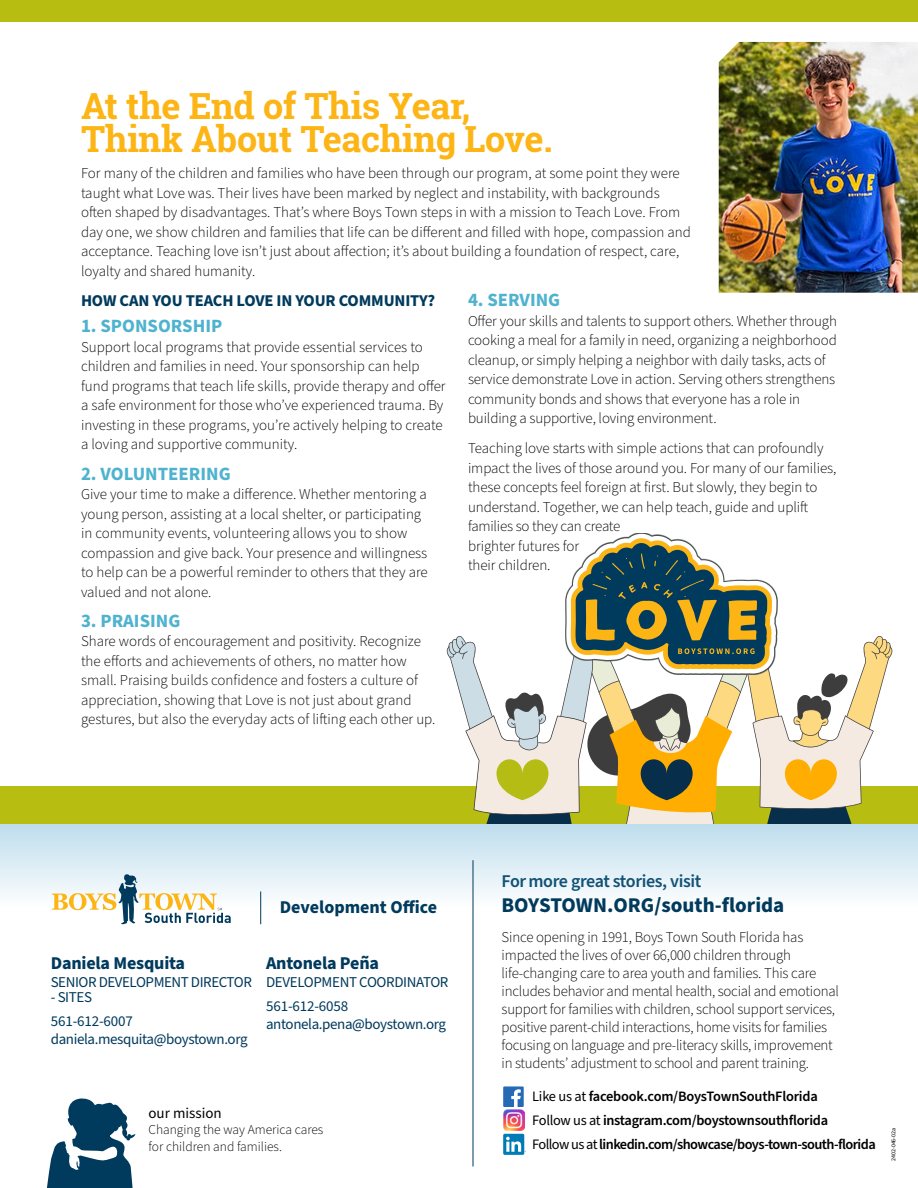
<style>
.page{position:relative;width:918px;height:1188px;background:#fff}
.page>*{position:absolute;margin:0;border:0;box-sizing:border-box;transform-origin:0 0}
.t1{font:700 36px/33px "Roboto Slab";letter-spacing:-.01em;color:#fcb515}
.t2{font:700 21px "Source Sans Pro";color:#003a5d}
.t3{font:700 18.75px "Source Sans Pro";color:#4fb3cf}
.t4{font:700 18px "Source Sans Pro";letter-spacing:-.01em;color:#003a5d}
.t5{font:600 18px "Source Sans Pro";letter-spacing:-.02em;color:#125275}
.t6{font:700 16.5px "Source Sans Pro";letter-spacing:-.01em;color:#003a5d}
.t7{font:300 15px/19.5px "Source Sans Pro";letter-spacing:-.005em;color:#000}
.t8{font:15px/24.8px "Source Sans Pro";letter-spacing:-.025em;color:#003a5d}
.t9{font:15px "Source Sans Pro";color:#000}
.t10{font:600 14.4px/24px "Source Sans Pro";letter-spacing:-.025em;color:#000}
.t11{font:300 13.5px/16.2px "Source Sans Pro";color:#000}
.t12{font:6px "Source Sans Pro";letter-spacing:-.02em;color:#000}
.s1{font-weight:400}
</style>
<div class="page">
<div style="left:0;top:824px;width:918px;height:83px;background:linear-gradient(to bottom,#bedded,#fdfefe)"></div>
<svg style="left:52px;top:874px;width:179px;height:50px"></svg>
<div style="left:0;top:0;width:918px;height:22px;background:#b7be11"></div>
<div style="left:0;top:786px;width:918px;height:38px;background:#b7be11"></div>
<hr style="left:473px;top:860px;width:1px;height:307px;background:#003a5d">
<hr style="left:260px;top:891px;width:1px;height:33px;background:#003a5d">
<svg style="left:47px;top:1098px;width:89px;height:90px"></svg>
<svg style="left:503px;top:1086px;width:21px;height:21px"></svg>
<img style="left:503px;top:1110px;width:21px;height:21px">
<div style="left:503px;top:1134px;width:21px;height:21px;background:#007bb6;border-radius:2px"></div>
<svg style="left:506px;top:1137px;width:20px;height:15px"></svg>
<img style="left:719px;top:42px;width:199px;height:251px">
<svg style="left:446px;top:533px;width:447px;height:291px"></svg>
<h1 class="t1" style="left:81px;top:89px;width:473px">At the End of This Year,<br>Think About Teaching Love.</h1>
<p class="t7" style="left:81px;top:164px;width:611px">For many of the children and families who have been through our program, at some point they were taught what Love was. Their lives have been marked by neglect and instability, with backgrounds often shaped by disadvantages. That’s where Boys Town steps in with a mission to Teach Love. From day one, we show children and families that life can be different and filled with hope, compassion and acceptance. Teaching love isn’t just about affection; it’s about building a foundation of respect, care, loyalty and shared humanity.</p>
<p class="t6" style="left:81px;top:289px;width:356px">HOW CAN YOU TEACH LOVE IN YOUR COMMUNITY?</p>
<p class="t3" style="left:81px;top:313px;width:143px">1. SPONSORSHIP</p>
<p class="t7" style="left:81px;top:338px;width:366px">Support local programs that provide essential services to children and families in need. Your sponsorship can help fund programs that teach life skills, provide therapy and offer a safe environment for those who’ve experienced trauma. By investing in these programs, you’re actively helping to create a loving and supportive community.</p>
<p class="t3" style="left:81px;top:461px;width:151px">2. VOLUNTEERING</p>
<p class="t7" style="left:81px;top:485px;width:348px">Give your time to make a difference. Whether mentoring a young person, assisting at a local shelter, or participating in community events, volunteering allows you to show compassion and give back. Your presence and willingness to help can be a powerful reminder to others that they are valued and not alone.</p>
<p class="t3" style="left:81px;top:608px;width:101px">3. PRAISING</p>
<p class="t7" style="left:81px;top:632px;width:356px">Share words of encouragement and positivity. Recognize the efforts and achievements of others, no matter how small. Praising builds confidence and fosters a culture of appreciation, showing that Love is not just about grand gestures, but also the everyday acts of lifting each other up.</p>
<p class="t3" style="left:468px;top:287px;width:94px">4. SERVING</p>
<p class="t7" style="left:468px;top:311px;width:370px">Offer your skills and talents to support others. Whether through cooking a meal for a family in need, organizing a neighborhood cleanup, or simply helping a neighbor with daily tasks, acts of service demonstrate Love in action. Serving others strengthens community bonds and shows that everyone has a role in building a supportive, loving environment.</p>
<p class="t7" style="left:468px;top:439px;width:370px">Teaching love starts with simple actions that can profoundly impact the lives of those around you. For many of our families, these concepts feel foreign at first. But slowly, they begin to understand. Together, we can help teach, guide and uplift families so they can create<br>brighter futures for<br>their children.</p>
<p class="t4" style="left:280px;top:895px;width:159px">Development Office</p>
<p class="t4" style="left:51px;top:950px;width:136px">Daniela Mesquita</p>
<p class="t8" style="left:51px;top:970px;width:203px">SENIOR DEVELOPMENT DIRECTOR</p>
<p class="t8" style="left:51px;top:985px;width:84px">- SITES<br>561-612-6007</p>
<p class="t8" style="left:51px;top:1027px;width:198px">daniela.mesquita@boystown.org</p>
<p class="t4" style="left:266px;top:950px;width:114px">Antonela Peña</p>
<p class="t8" style="left:266px;top:970px;width:184px">DEVELOPMENT COORDINATOR<br>561-612-6058</p>
<p class="t8" style="left:266px;top:1012px;width:182px">antonela.pena@boystown.org</p>
<p class="t9" style="left:148px;top:1103px;width:75px">our mission</p>
<p class="t11" style="left:148px;top:1122px;width:176px">Changing the way America cares for children and families.</p>
<p class="t5" style="left:502px;top:869px;width:201px">For more great stories, visit</p>
<h2 class="t2" style="left:502px;top:891px;width:284px">BOYSTOWN.ORG/south-florida</h2>
<p class="t7" style="left:502px;top:928px;width:339px;line-height:18px">Since opening in 1991, Boys Town South Florida has impacted the lives of over 66,000 children through life-changing care to area youth and families. This care includes behavior and mental health, social and emotional support for families with children, school support services, positive parent-child interactions, home visits for families focusing on language and pre-literacy skills, improvement in students’ adjustment to school and parent training.</p>
<p class="t10" style="left:532px;top:1085px;width:345px"><span class="s1">Like us at</span> facebook.com/BoysTownSouthFlorida<br><span class="s1">Follow us at</span> instagram.com/boystownsouthflorida<br><span class="s1">Follow us at</span> linkedin.com/showcase/boys-town-south-florida</p>
<p class="t12" style="left:890px;top:1161px;width:34px;rotate:-90deg">2402-046-02a</p>
</div>
